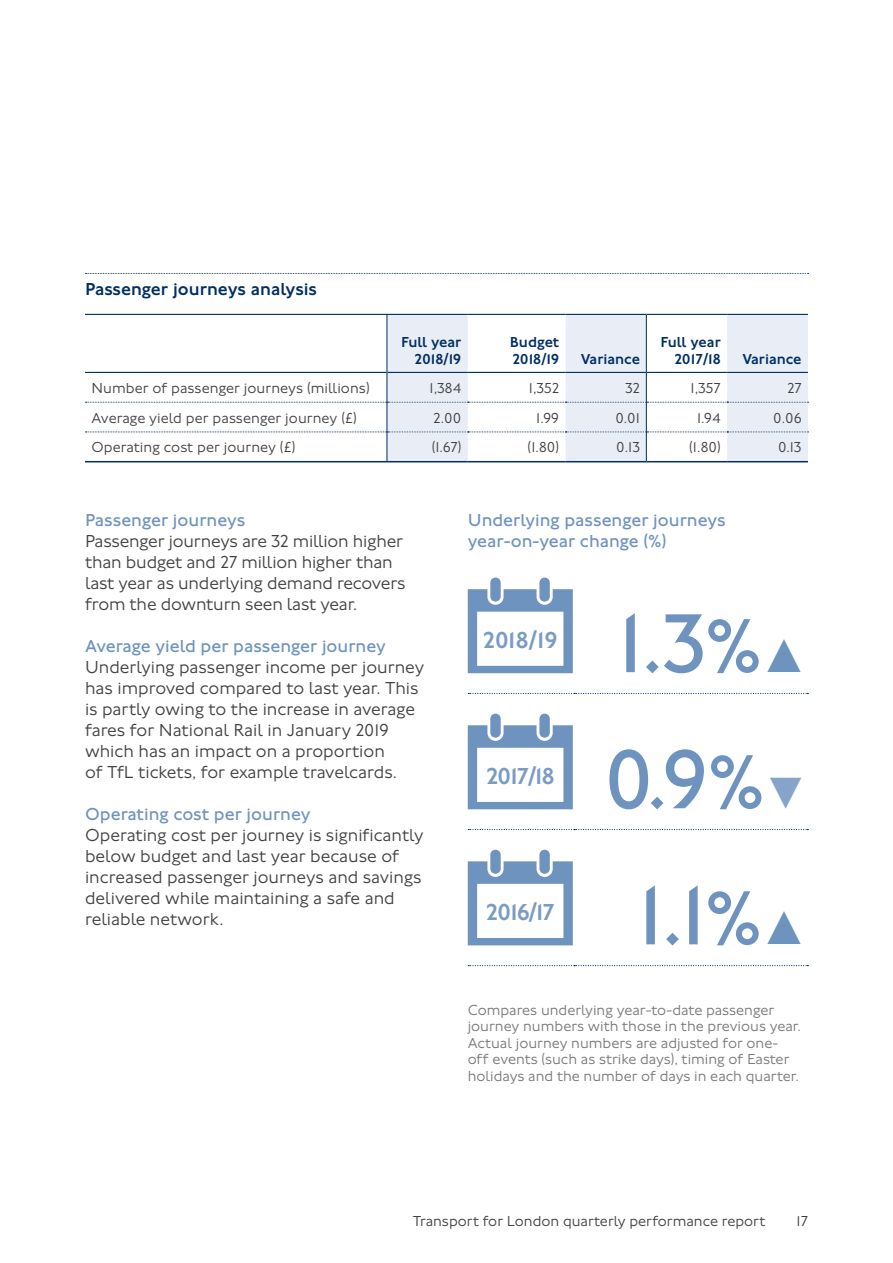
<style>
.page{position:relative;width:893px;height:1263px;background:#fff}
.page>*{position:absolute;margin:0;border:0;box-sizing:border-box;transform-origin:0 0}
.t1{font:86.7px "Johnston 100";color:#6e93be}
.Body_12_14{font:500 24px "Johnston 100";letter-spacing:-.04em;color:#7a9bc3}
.Body_12_14-2{font:300 18px/21px "Johnston 100";color:#414042}
.Body_Sub-heading_12_14{font:18px/21px "Johnston 100";color:#6e93be}
.Body_Heading_12_14_RuleAbove{font:500 18px "Johnston 100";color:#002e63}
.GraphNarrative_10_11{font:300 15px "Johnston 100";letter-spacing:.005em;color:#414042}
.GraphNarrative_10_11-2{font:300 15px/16.5px "Johnston 100";color:#77787b}
.GraphNarrative_10_11-3{font:500 15px/16.5px "Johnston 100";color:#002e63;text-align:right}
.Body_12_14-3{font:500 15px "Johnston 100";color:#002e63}
.Body_12_14-4{font:300 15px "Johnston 100";color:#414042}
.s1{font-size:78px}
.s2{font-family:"NJ Font";font-weight:300;font-size:47.85px}
.s3{font-family:"NJ Font";font-weight:300;font-size:45px;color:#86a3c9}
</style>
<div class="page">
<svg style="left:85px;top:273px;width:723px;height:1px"></svg>
<svg style="left:388px;top:315px;width:420px;height:117px;fill:#e9edf5"></svg>
<hr style="left:85px;top:314px;width:302px;height:1px;background:#002e63">
<hr style="left:387px;top:314px;width:81px;height:1px;background:#002e63">
<hr style="left:468px;top:314px;width:98px;height:1px;background:#002e63">
<hr style="left:566px;top:314px;width:80px;height:1px;background:#002e63">
<hr style="left:646px;top:314px;width:81px;height:1px;background:#002e63">
<hr style="left:727px;top:314px;width:81px;height:1px;background:#002e63">
<hr style="left:85px;top:372px;width:302px;height:1px;background:#002e63">
<hr style="left:387px;top:372px;width:81px;height:1px;background:#002e63">
<hr style="left:468px;top:372px;width:98px;height:1px;background:#002e63">
<hr style="left:566px;top:372px;width:80px;height:1px;background:#002e63">
<hr style="left:647px;top:372px;width:80px;height:1px;background:#002e63">
<hr style="left:727px;top:372px;width:81px;height:1px;background:#002e63">
<svg style="left:85px;top:402px;width:723px;height:1px"></svg>
<hr style="left:85px;top:461px;width:302px;height:1px;background:#002e63">
<hr style="left:387px;top:461px;width:81px;height:1px;background:#002e63">
<hr style="left:468px;top:461px;width:98px;height:1px;background:#002e63">
<hr style="left:566px;top:461px;width:80px;height:1px;background:#002e63">
<hr style="left:646px;top:461px;width:81px;height:1px;background:#002e63">
<hr style="left:727px;top:461px;width:81px;height:1px;background:#002e63">
<hr style="left:387px;top:315px;width:1px;height:57px;background:#002e63">
<hr style="left:387px;top:372px;width:1px;height:30px;background:#002e63">
<hr style="left:387px;top:402px;width:1px;height:30px;background:#002e63">
<hr style="left:646px;top:315px;width:1px;height:57px;background:#002e63">
<hr style="left:646px;top:372px;width:1px;height:30px;background:#002e63">
<hr style="left:646px;top:402px;width:1px;height:30px;background:#002e63">
<svg style="left:85px;top:432px;width:723px;height:29px"></svg>
<svg style="left:468px;top:693px;width:340px;height:1px"></svg>
<svg style="left:468px;top:829px;width:340px;height:1px"></svg>
<svg style="left:468px;top:965px;width:340px;height:1px"></svg>
<svg style="left:468px;top:577px;width:105px;height:96px"></svg>
<svg style="left:468px;top:714px;width:105px;height:95px"></svg>
<svg style="left:468px;top:850px;width:105px;height:95px"></svg>
<h3 class="Body_Heading_12_14_RuleAbove" style="left:85px;top:279px;width:234px">Passenger journeys analysis</h3>
<p class="GraphNarrative_10_11-3" style="left:401px;top:334px;width:62px">Full year<br>2018/19</p>
<p class="GraphNarrative_10_11-3" style="left:510px;top:334px;width:51px;text-align:left">Budget<br>2018/19</p>
<p class="Body_12_14-3" style="left:581px;top:351px;width:61px">Variance</p>
<p class="GraphNarrative_10_11-3" style="left:660px;top:334px;width:62px">Full year<br>2017/18</p>
<p class="Body_12_14-3" style="left:742px;top:351px;width:61px">Variance</p>
<p class="GraphNarrative_10_11" style="left:91px;top:380px;width:280px">Number of passenger journeys (millions)</p>
<p class="GraphNarrative_10_11" style="left:430px;top:380px;width:33px">1,384</p>
<p class="GraphNarrative_10_11" style="left:529px;top:380px;width:32px">1,352</p>
<p class="GraphNarrative_10_11" style="left:625px;top:380px;width:16px">32</p>
<p class="GraphNarrative_10_11" style="left:691px;top:380px;width:32px">1,357</p>
<p class="GraphNarrative_10_11" style="left:787px;top:380px;width:16px">27</p>
<p class="GraphNarrative_10_11" style="left:91px;top:409px;width:267px">Average yield per passenger journey (£)</p>
<p class="GraphNarrative_10_11" style="left:433px;top:409px;width:30px">2.00</p>
<p class="GraphNarrative_10_11" style="left:536px;top:409px;width:24px">1.99</p>
<p class="Body_12_14-4" style="left:615px;top:409px;width:26px">0.01</p>
<p class="GraphNarrative_10_11" style="left:697px;top:409px;width:25px">1.94</p>
<p class="GraphNarrative_10_11" style="left:773px;top:409px;width:30px">0.06</p>
<p class="GraphNarrative_10_11" style="left:91px;top:439px;width:206px">Operating cost per journey (£)</p>
<p class="GraphNarrative_10_11" style="left:432px;top:439px;width:31px">(1.67)</p>
<p class="GraphNarrative_10_11" style="left:528px;top:439px;width:33px">(1.80)</p>
<p class="GraphNarrative_10_11" style="left:616px;top:439px;width:25px">0.13</p>
<p class="GraphNarrative_10_11" style="left:689px;top:439px;width:33px">(1.80)</p>
<p class="GraphNarrative_10_11" style="left:778px;top:439px;width:25px">0.13</p>
<h4 class="Body_Sub-heading_12_14" style="left:85px;top:510px;width:162px">Passenger journeys</h4>
<p class="Body_12_14-2" style="left:85px;top:531px;width:322px">Passenger journeys are 32 million higher than budget and 27 million higher than last year as underlying demand recovers from the downturn seen last year.</p>
<h4 class="Body_Sub-heading_12_14" style="left:85px;top:636px;width:302px">Average yield per passenger journey</h4>
<p class="Body_12_14-2" style="left:85px;top:657px;width:341px">Underlying passenger income per journey has improved compared to last year. This is partly owing to the increase in average fares for National Rail in January 2019 which has an impact on a proportion<br>of TfL tickets, for example travelcards.</p>
<h4 class="Body_Sub-heading_12_14" style="left:85px;top:804px;width:227px">Operating cost per journey</h4>
<p class="Body_12_14-2" style="left:85px;top:825px;width:340px">Operating cost per journey is significantly below budget and last year because of increased passenger journeys and savings delivered while maintaining a safe and reliable network.</p>
<h4 class="Body_Sub-heading_12_14" style="left:468px;top:510px;width:260px">Underlying passenger journeys year-on-year change (%)</h4>
<p class="Body_12_14" style="left:483px;top:626px;width:77px">2018/19</p>
<p class="Body_12_14" style="left:486px;top:762px;width:70px">2017/18</p>
<p class="Body_12_14" style="left:486px;top:898px;width:70px">2016/17</p>
<p class="t1" style="left:618px;top:596px;width:192px">1.3<span class="s1">%</span><span class="s2">▲</span></p>
<p class="t1" style="left:603px;top:732px;width:206px">0.9<span class="s1">%</span><span class="s3">▼</span></p>
<p class="t1" style="left:638px;top:868px;width:172px">1.1<span class="s1">%</span><span class="s2">▲</span></p>
<p class="GraphNarrative_10_11-2" style="left:468px;top:1001px;width:335px">Compares underlying year-to-date passenger journey numbers with those in the previous year.<br>Actual journey numbers are adjusted for one&shy;off events (such as strike days), timing of Easter holidays and the number of days in each quarter.</p>
<p class="GraphNarrative_10_11" style="left:413px;top:1213px;width:354px">Transport for London quarterly performance report</p>
<p class="GraphNarrative_10_11" style="left:797px;top:1213px;width:13px">17</p>
</div>
